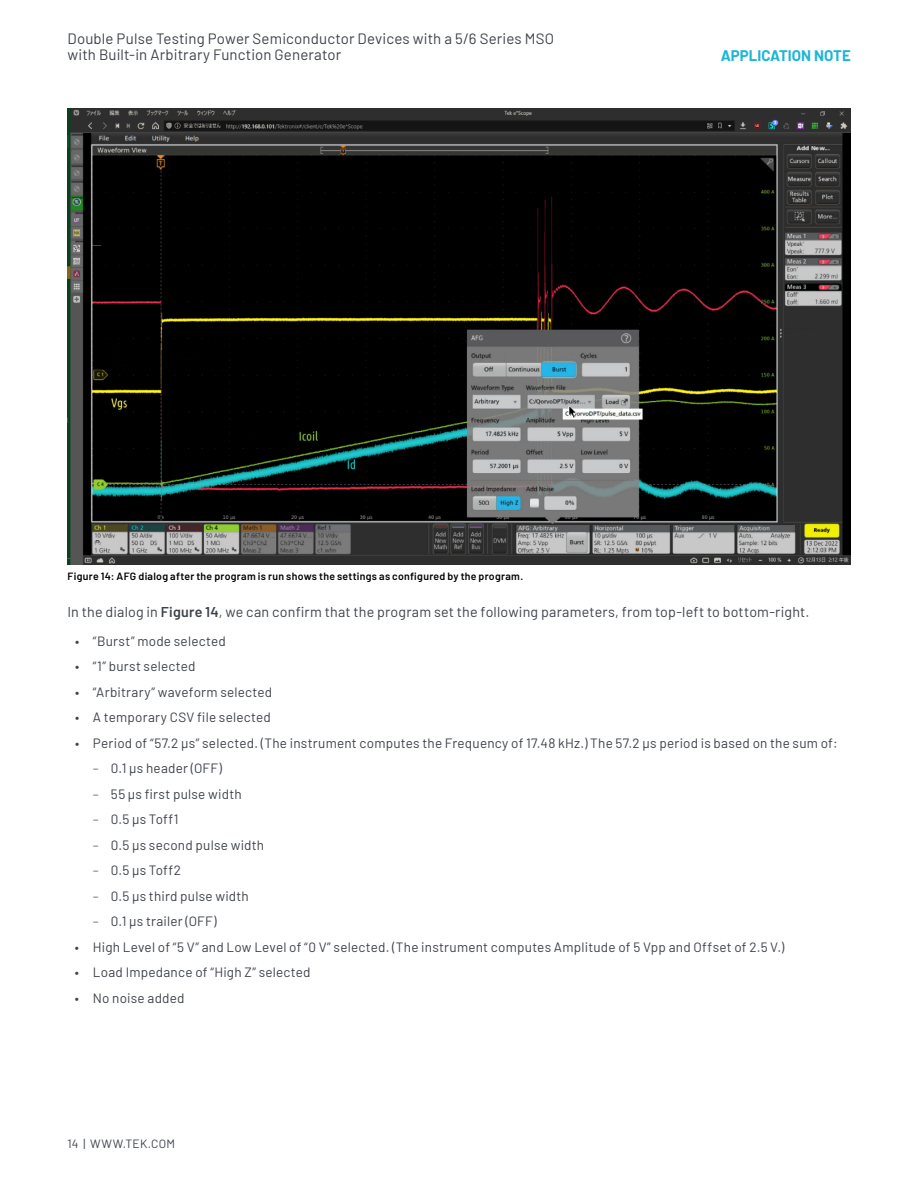
<style>
.page{position:relative;width:918px;height:1188px;background:#fff}
.page>*{position:absolute;margin:0;border:0;box-sizing:border-box;transform-origin:0 0}
.t1{font:15px/16.5px "Barlow";letter-spacing:.01em;color:#3e434a}
.t2{font:700 15px "Barlow";color:#1cb5d8}
.t3{font:14.25px "Barlow";letter-spacing:.015em;color:#3e434a}
.t4{font:13.5px "Barlow";letter-spacing:.015em;color:#3e434a}
.t5{font:12px "Barlow";letter-spacing:.025em;color:#3e434a}
.t6{font:600 10.5px "Barlow";letter-spacing:.03em;color:#000}
.s1{font-weight:600}
.s2{font-weight:300}
</style>
<div class="page">
<img style="left:68px;top:108px;width:782px;height:457px">
<p class="t1" style="left:68px;top:29px;width:488px">Double Pulse Testing Power Semiconductor Devices with a 5/6 Series MSO with Built-in Arbitrary Function Generator</p>
<p class="t2" style="left:721px;top:44px;width:131px">APPLICATION NOTE</p>
<p class="t6" style="left:68px;top:568px;width:457px">Figure 14: AFG dialog after the program is run shows the settings as configured by the program.</p>
<p class="t3" style="left:68px;top:602px;width:744px">In the dialog in <span class="s1">Figure 14</span>, we can confirm that the program set the following parameters, from top-left to bottom-right.</p>
<p class="t4" style="left:75px;top:631px;width:152px">• “Burst” mode selected</p>
<p class="t4" style="left:75px;top:657px;width:122px">• “1” burst selected</p>
<p class="t4" style="left:75px;top:682px;width:199px">• “Arbitrary” waveform selected</p>
<p class="t4" style="left:75px;top:708px;width:197px">• A temporary CSV file selected</p>
<p class="t4" style="left:75px;top:733px;width:764px">• Period of “57.2 µs” selected. (The instrument computes the Frequency of 17.48 kHz.) The 57.2 µs period is based on the sum of:</p>
<p class="t4" style="left:93px;top:759px;width:131px"><span class="s2">–</span> 0.1 µs header (OFF)</p>
<p class="t4" style="left:93px;top:784px;width:150px"><span class="s2">–</span> 55 µs first pulse width</p>
<p class="t4" style="left:93px;top:810px;width:87px"><span class="s2">–</span> 0.5 µs Toff1</p>
<p class="t4" style="left:93px;top:835px;width:173px"><span class="s2">–</span> 0.5 µs second pulse width</p>
<p class="t4" style="left:93px;top:861px;width:89px"><span class="s2">–</span> 0.5 µs Toff2</p>
<p class="t4" style="left:93px;top:886px;width:157px"><span class="s2">–</span> 0.5 µs third pulse width</p>
<p class="t4" style="left:93px;top:912px;width:125px"><span class="s2">–</span> 0.1 µs trailer (OFF)</p>
<p class="t4" style="left:75px;top:937px;width:711px">• High Level of “5 V” and Low Level of “0 V” selected. (The instrument computes Amplitude of 5 Vpp and Offset of 2.5 V.)</p>
<p class="t4" style="left:75px;top:963px;width:237px">• Load Impedance of “High Z” selected</p>
<p class="t4" style="left:75px;top:988px;width:111px">• No noise added</p>
<p class="t5" style="left:68px;top:1134px;width:109px">14 | WWW.TEK.COM</p>
</div>
